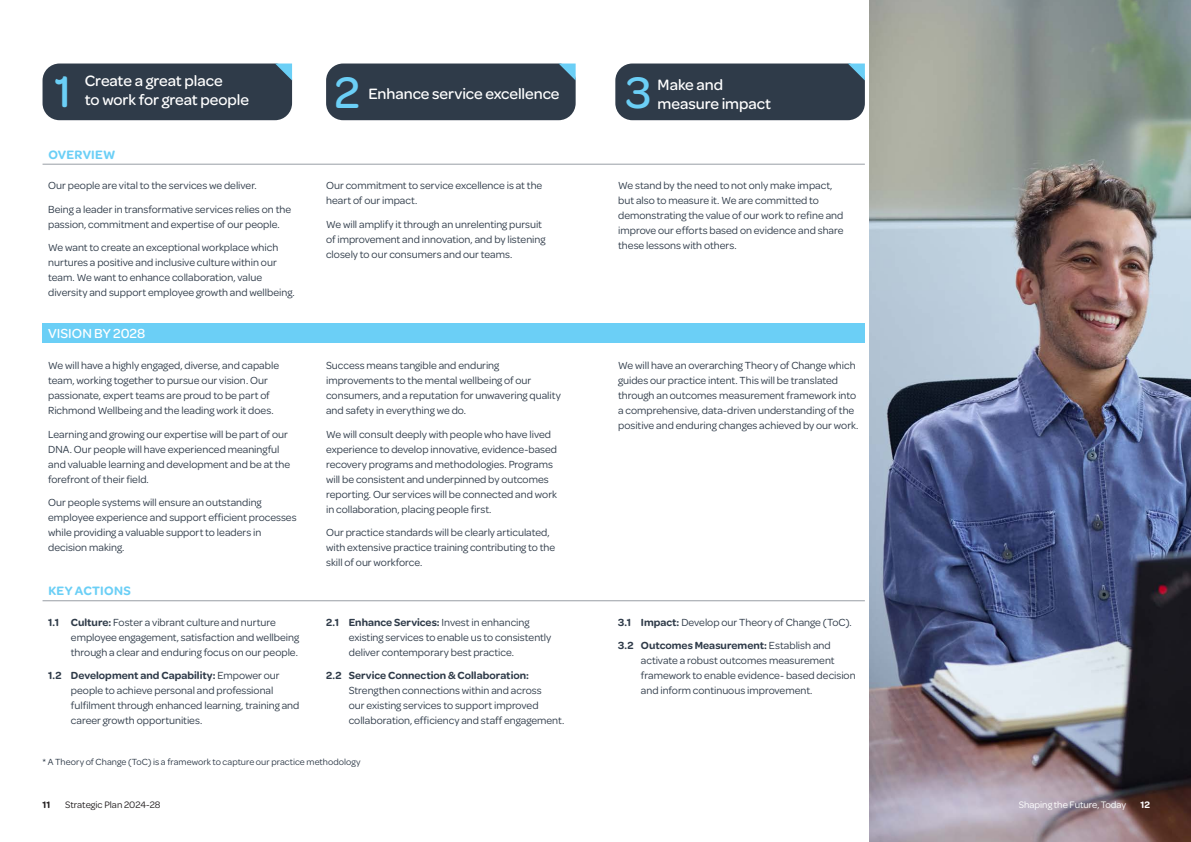
<style>
.page{position:relative;width:1191px;height:842px;background:#fff}
.page>*{position:absolute;margin:0;border:0;box-sizing:border-box;transform-origin:0 0}
.Intro_large_-_white{font:500 47px "Omnes";color:#6bcff6}
.Intro_large_-_white-2{font:500 16px/19px "Omnes";letter-spacing:-.005em;color:#fff}
.Heading_3{font:500 14px "Omnes";color:#fff}
.Heading_2_-_grey{font:600 13px "Omnes";letter-spacing:.02em;color:#6bcff6}
.Body{font:11px/15px "Omnes";color:#2f3b49}
.Body-2{font:10px "Omnes";color:#fff}
.t1{font:10px "Omnes";color:#231f20}
.t2{font:600 10px "Omnes";color:#231f20}
.Body-3{font:600 10px "Omnes";color:#fff}
.Body-4{font:9.5px "Omnes";letter-spacing:.005em;color:#2f3b49}
.s1{font-weight:600}
</style>
<div class="page">
<img style="left:869px;top:0;width:322px;height:842px">
<div style="left:43px;top:323px;width:822px;height:20px;background:#6bcff6"></div>
<hr style="left:43px;top:164px;width:822px;height:1px;background:#2f3b49">
<hr style="left:43px;top:600px;width:822px;height:1px;background:#2f3b49">
<div style="left:43px;top:64px;width:249px;height:56px;background:#2f3b49;border-radius:17px"></div>
<svg style="left:275px;top:64px;width:17px;height:17px"></svg>
<div style="left:326px;top:64px;width:249px;height:56px;background:#2f3b49;border-radius:17px"></div>
<svg style="left:559px;top:64px;width:16px;height:16px"></svg>
<div style="left:615px;top:64px;width:250px;height:56px;background:#2f3b49;border-radius:17px"></div>
<svg style="left:848px;top:64px;width:17px;height:17px"></svg>
<p class="Intro_large_-_white-2" style="left:85px;top:70px;width:166px">Create a great place<br>to work for great people</p>
<p class="Intro_large_-_white" style="left:55px;top:59px;width:19px">1</p>
<p class="Intro_large_-_white" style="left:334px;top:60px;width:27px">2</p>
<p class="Intro_large_-_white-2" style="left:368px;top:84px;width:193px">Enhance service excellence</p>
<p class="Heading_2_-_grey" style="left:48px;top:145px;width:69px">OVERVIEW</p>
<p class="Body" style="left:48px;top:177px;width:210px">Our people are vital to the services we deliver.</p>
<p class="Body" style="left:48px;top:201px;width:244px">Being a leader in transformative services relies on the passion, commitment and expertise of our people.</p>
<p class="Body" style="left:48px;top:239px;width:248px">We want to create an exceptional workplace which nurtures a positive and inclusive culture within our team. We want to enhance collaboration, value diversity and support employee growth and wellbeing.</p>
<p class="Heading_3" style="left:48px;top:324px;width:98px">VISION BY 2028</p>
<p class="Body" style="left:48px;top:358px;width:232px">We will have a highly engaged, diverse, and capable team, working together to pursue our vision. Our passionate, expert teams are proud to be part of Richmond Wellbeing and the leading work it does.</p>
<p class="Body" style="left:48px;top:426px;width:244px">Learning and growing our expertise will be part of our DNA. Our people will have experienced meaningful and valuable learning and development and be at the forefront of their field.</p>
<p class="Body" style="left:48px;top:495px;width:250px">Our people systems will ensure an outstanding employee experience and support efficient processes while providing a valuable support to leaders in decision making.</p>
<p class="Heading_2_-_grey" style="left:48px;top:582px;width:84px">KEY ACTIONS</p>
<p class="Body" style="left:71px;top:614px;width:230px;text-indent:-23px"><span class="s1">1.1 Culture:</span> Foster a vibrant culture and nurture employee engagement, satisfaction and wellbeing through a clear and enduring focus on our people.</p>
<p class="Body" style="left:71px;top:667px;width:230px;text-indent:-23px"><span class="s1">1.2 Development and Capability:</span> Empower our people to achieve personal and professional fulfilment through enhanced learning, training and career growth opportunities.</p>
<p class="Body" style="left:326px;top:177px;width:218px">Our commitment to service excellence is at the heart of our impact.</p>
<p class="Body" style="left:326px;top:216px;width:221px">We will amplify it through an unrelenting pursuit of improvement and innovation, and by listening closely to our consumers and our teams.</p>
<p class="Body" style="left:326px;top:358px;width:236px">Success means tangible and enduring improvements to the mental wellbeing of our consumers, and a reputation for unwavering quality and safety in everything we do.</p>
<p class="Body" style="left:326px;top:426px;width:232px">We will consult deeply with people who have lived experience to develop innovative, evidence-based recovery programs and methodologies. Programs will be consistent and underpinned by outcomes reporting. Our services will be connected and work in collaboration, placing people first.</p>
<p class="Body" style="left:326px;top:525px;width:231px">Our practice standards will be clearly articulated, with extensive practice training contributing to the skill of our workforce.</p>
<p class="Body" style="left:349px;top:614px;width:204px;text-indent:-23px"><span class="s1">2.1 Enhance Services:</span> Invest in enhancing existing services to enable us to consistently deliver contemporary best practice.</p>
<p class="Body" style="left:349px;top:667px;width:217px;text-indent:-23px"><span class="s1">2.2 Service Connection &amp; Collaboration:<br></span>Strengthen connections within and across<br>our existing services to support improved collaboration, efficiency and staff engagement.</p>
<p class="Body-4" style="left:43px;top:756px;width:320px">* A Theory of Change (ToC) is a framework to capture our practice methodology</p>
<p class="Intro_large_-_white" style="left:625px;top:60px;width:27px">3</p>
<p class="Intro_large_-_white-2" style="left:657px;top:74px;width:67px">Make and</p>
<p class="Intro_large_-_white-2" style="left:657px;top:93px;width:115px">measure impact</p>
<p class="Body" style="left:618px;top:177px;width:227px">We stand by the need to not only make impact, but also to measure it. We are committed to demonstrating the value of our work to refine and improve our efforts based on evidence and share these lessons with others.</p>
<p class="Body" style="left:618px;top:358px;width:242px">We will have an overarching Theory of Change which guides our practice intent. This will be translated through an outcomes measurement framework into a comprehensive, data-driven understanding of the positive and enduring changes achieved by our work.</p>
<p class="Body" style="left:618px;top:614px;width:235px"><span class="s1">3.1 Impact:</span> Develop our Theory of Change (ToC).</p>
<p class="Body" style="left:641px;top:637px;width:216px;text-indent:-23px"><span class="s1">3.2 Outcomes Measurement:</span> Establish and activate a robust outcomes measurement framework to enable evidence- based decision and inform continuous improvement.</p>
<p class="t2" style="left:43px;top:798px;width:9px">11</p>
<p class="t1" style="left:65px;top:798px;width:97px">Strategic Plan 2024-28</p>
<p class="Body-2" style="left:1018px;top:798px;width:109px">Shaping the Future, Today</p>
<p class="Body-3" style="left:1140px;top:798px;width:11px">12</p>
</div>
